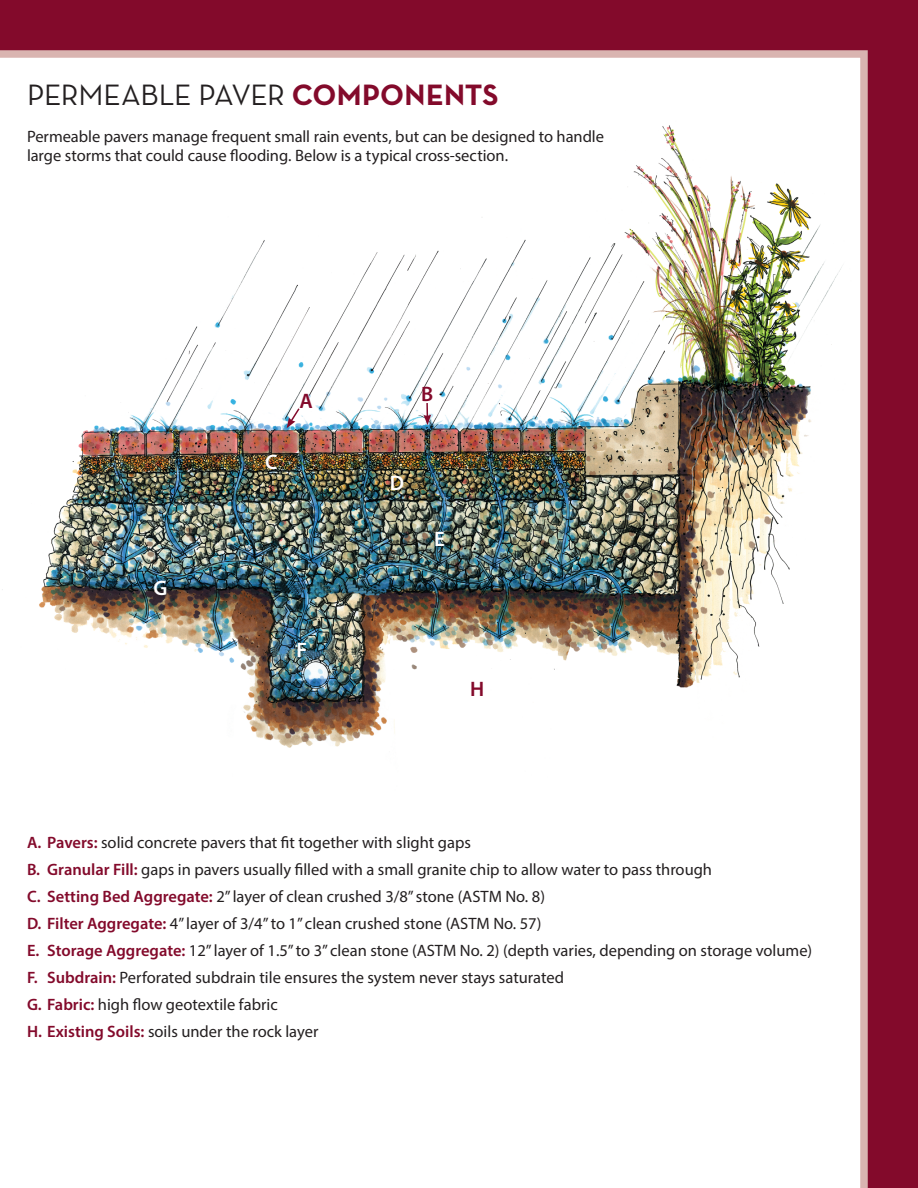
<style>
.page{position:relative;width:918px;height:1188px;background:#830a2b}
.page>*{position:absolute;margin:0;border:0;box-sizing:border-box;transform-origin:0 0}
.t1{font:30px "Neutra Text";letter-spacing:-.015em;color:#231f20}
.t2{font:600 21px "Myriad Pro";color:#fff}
.t3{font:600 21px "Myriad Pro";color:#830a2b}
.t4{font:16.5px/19.5px "Myriad Pro";color:#231f20}
.s1{font-weight:700;color:#830a2b}
.s2{font-weight:600;color:#830a2b}
</style>
<div class="page">
<div style="left:0;top:50px;width:868px;height:1138px;background:#fff"></div>
<img style="left:0;top:111px;width:851px;height:680px">
<svg style="left:287px;top:407px;width:14px;height:21px"></svg>
<svg style="left:424px;top:403px;width:7px;height:22px"></svg>
<p class="t1" style="left:27px;top:77px;width:473px">PERMEABLE PAVER <span class="s1">COMPONENTS</span></p>
<p class="t4" style="left:27px;top:126px;width:579px">Permeable pavers manage frequent small rain events, but can be designed to handle large storms that could cause flooding. Below is a typical cross-section.</p>
<p class="t2" style="left:153px;top:574px;width:15px">G</p>
<p class="t2" style="left:265px;top:448px;width:14px">C</p>
<p class="t3" style="left:300px;top:387px;width:15px">A</p>
<p class="t3" style="left:421px;top:381px;width:14px">B</p>
<p class="t2" style="left:390px;top:470px;width:16px">D</p>
<p class="t2" style="left:434px;top:526px;width:12px">E</p>
<p class="t2" style="left:297px;top:637px;width:12px">F</p>
<p class="t3" style="left:470px;top:676px;width:16px">H</p>
<p class="t4" style="left:27px;top:832px;width:445px"><span class="s2">A. Pavers:</span> solid concrete pavers that fit together with slight gaps</p>
<p class="t4" style="left:27px;top:859px;width:687px"><span class="s2">B. Granular Fill:</span> gaps in pavers usually filled with a small granite chip to allow water to pass through</p>
<p class="t4" style="left:27px;top:886px;width:520px"><span class="s2">C. Setting Bed Aggregate:</span> 2” layer of clean crushed 3/8” stone (ASTM No. 8)</p>
<p class="t4" style="left:27px;top:913px;width:516px"><span class="s2">D. Filter Aggregate:</span> 4” layer of 3/4” to 1” clean crushed stone (ASTM No. 57)</p>
<p class="t4" style="left:27px;top:940px;width:787px"><span class="s2">E. Storage Aggregate:</span> 12” layer of 1.5” to 3” clean stone (ASTM No. 2) (depth varies, depending on storage volume)</p>
<p class="t4" style="left:27px;top:967px;width:539px"><span class="s2">F. Subdrain:</span> Perforated subdrain tile ensures the system never stays saturated</p>
<p class="t4" style="left:27px;top:994px;width:252px"><span class="s2">G. Fabric:</span> high flow geotextile fabric</p>
<p class="t4" style="left:27px;top:1021px;width:293px"><span class="s2">H. Existing Soils:</span> soils under the rock layer</p>
</div>
